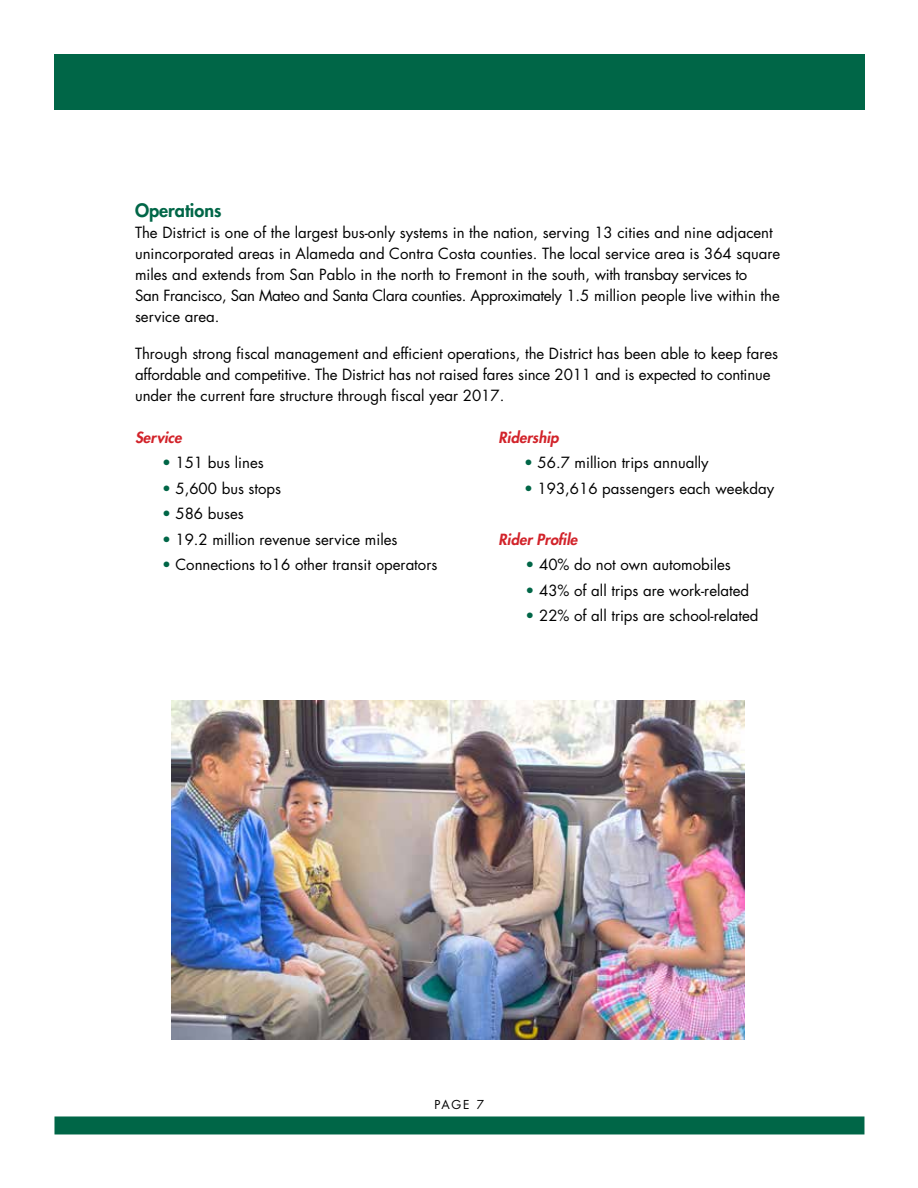
<style>
.page{position:relative;width:918px;height:1188px;background:#fff}
.page>*{position:absolute;margin:0;border:0;box-sizing:border-box;transform-origin:0 0}
.t1{font:800 18px "Futura Std";color:#006647}
.t2{font:15px/21px "Futura Std";color:#000}
.t3{font:italic 800 15px "Futura Std";color:#d2232a}
.t4{font:12px "Futura Std";color:#000}
.s1{color:#006647}
</style>
<div class="page">
<div style="left:54px;top:54px;width:810px;height:56px;background:#006647"></div>
<div style="left:54px;top:1116px;width:810px;height:18px;background:#006647"></div>
<img style="left:172px;top:701px;width:572px;height:339px">
<p class="t1" style="left:135px;top:199px;width:88px">Operations</p>
<p class="t2" style="left:135px;top:222px;width:647px">The District is one of the largest bus-only systems in the nation, serving 13 cities and nine adjacent unincorporated areas in Alameda and Contra Costa counties. The local service area is 364 square miles and extends from San Pablo in the north to Fremont in the south, with transbay services to<br>San Francisco, San Mateo and Santa Clara counties. Approximately 1.5 million people live within the service area.</p>
<p class="t2" style="left:135px;top:343px;width:645px">Through strong fiscal management and efficient operations, the District has been able to keep fares affordable and competitive. The District has not raised fares since 2011 and is expected to continue under the current fare structure through fiscal year 2017.</p>
<p class="t3" style="left:135px;top:428px;width:48px">Service</p>
<p class="t2" style="left:162px;top:452px;width:103px"><span class="s1">•</span> 151 bus lines</p>
<p class="t2" style="left:162px;top:478px;width:121px"><span class="s1">•</span> 5,600 bus stops</p>
<p class="t2" style="left:162px;top:503px;width:83px"><span class="s1">•</span> 586 buses</p>
<p class="t2" style="left:162px;top:529px;width:237px"><span class="s1">•</span> 19.2 million revenue service miles</p>
<p class="t2" style="left:162px;top:554px;width:277px"><span class="s1">•</span> Connections to16 other transit operators</p>
<p class="t3" style="left:499px;top:428px;width:62px">Ridership</p>
<p class="t2" style="left:524px;top:452px;width:186px"><span class="s1">•</span> 56.7 million trips annually</p>
<p class="t2" style="left:524px;top:478px;width:252px"><span class="s1">•</span> 193,616 passengers each weekday</p>
<p class="t3" style="left:499px;top:530px;width:80px">Rider Profile</p>
<p class="t2" style="left:526px;top:554px;width:207px"><span class="s1">•</span> 40% do not own automobiles</p>
<p class="t2" style="left:526px;top:580px;width:225px"><span class="s1">•</span> 43% of all trips are work-related</p>
<p class="t2" style="left:526px;top:605px;width:235px"><span class="s1">•</span> 22% of all trips are school-related</p>
<p class="t4" style="left:435px;top:1097px;width:51px">PAGE 7</p>
</div>
